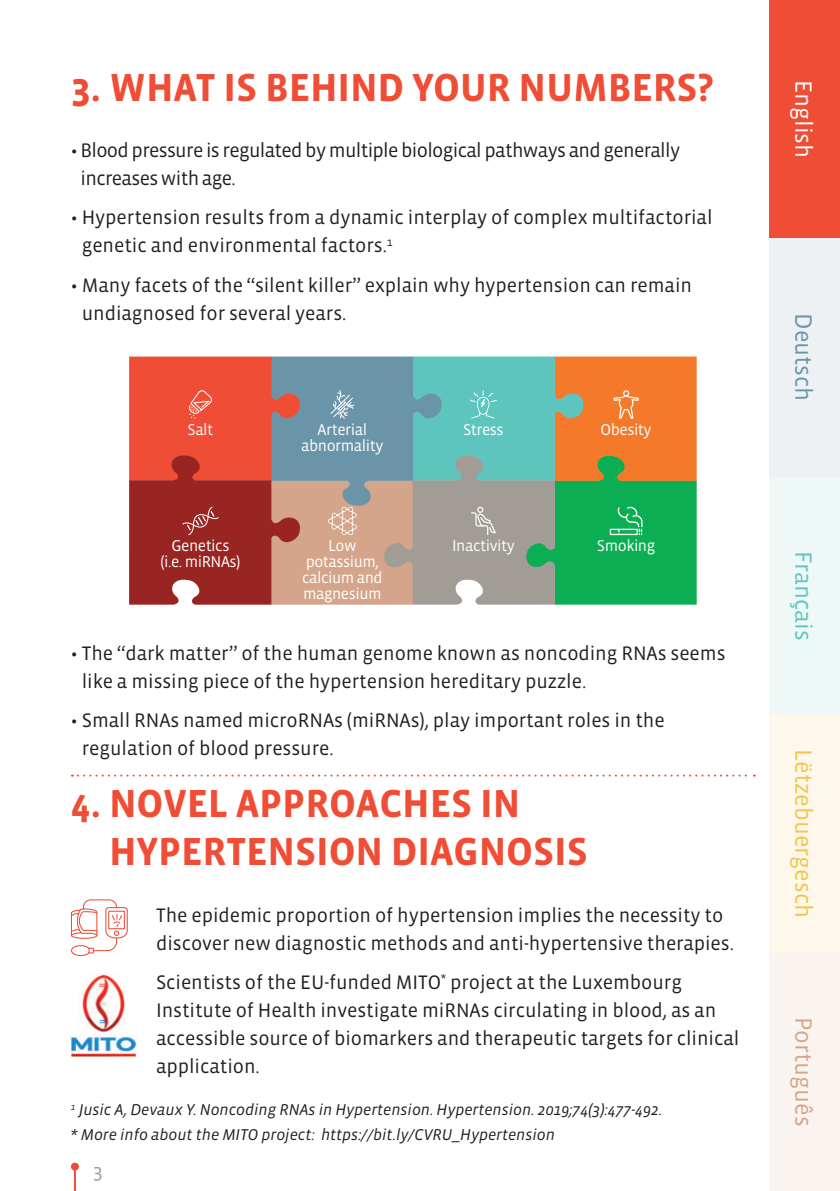
<style>
.page{position:relative;width:840px;height:1191px;background:#fff}
.page>*{position:absolute;margin:0;border:0;box-sizing:border-box;transform-origin:0 0}
.t1{font:700 40px/48px "Vista Sans";letter-spacing:-.005em;color:#ef4d35}
.t2{font:24px "Vista Sans";color:#f2c44a}
.t3{font:24px "Vista Sans";color:#d4a58a}
.t4{font:24px "Vista Sans";color:#5ec5be}
.t5{font:24px "Vista Sans";color:#fff}
.t6{font:24px "Vista Sans";color:#6a95a9}
.t7{font:20px/28px "Vista Sans";letter-spacing:-.005em;color:#231f20}
.t8{font:20px/28px "Vista Sans";letter-spacing:-.035em;color:#231f20}
.t9{font:20px "Vista Sans";color:#a29c97}
.t10{font:italic 16px/24.8px "Vista Sans";letter-spacing:-.005em;color:#231f20}
.t11{font:16px/16px "Vista Sans";letter-spacing:-.03em;color:#fff;text-align:center}
</style>
<div class="page">
<svg style="left:72px;top:774px;width:682px;height:2px"></svg>
<div style="left:768px;top:0;width:71px;height:238px;background:#ef4d35"></div>
<div style="left:768px;top:476px;width:71px;height:238px;background:#eef8f7"></div>
<div style="left:768px;top:952px;width:71px;height:239px;background:#faf4f0"></div>
<div style="left:768px;top:238px;width:71px;height:238px;background:#edf1f3"></div>
<div style="left:768px;top:714px;width:71px;height:238px;background:#fdf8eb"></div>
<svg style="left:71px;top:899px;width:57px;height:57px"></svg>
<img style="left:71px;top:974px;width:65px;height:83px">
<hr style="left:74px;top:1166px;width:2px;height:25px;background:#ef4d35">
<div style="left:71px;top:1162px;width:8px;height:8px;background:#ef4d35;border-radius:50%"></div>
<svg style="left:129px;top:356px;width:567px;height:248px;background:#98876d"></svg>
<h1 class="t1" style="left:71px;top:64px;width:644px">3. WHAT IS BEHIND YOUR NUMBERS?</h1>
<p class="t8" style="left:81px;top:137px;width:600px;text-indent:-10px">• Blood pressure is regulated by multiple biological pathways and generally increases with age.</p>
<p class="t7" style="left:82px;top:204px;width:632px;text-indent:-11px">• Hypertension results from a dynamic interplay of complex multifactorial genetic and environmental factors.<sup>1</sup></p>
<p class="t7" style="left:82px;top:271px;width:611px;text-indent:-11px">• Many facets of the ‘‘silent killer’’ explain why hypertension can remain undiagnosed for several years.</p>
<p class="t11" style="left:187px;top:421px;width:27px">Salt</p>
<p class="t11" style="left:301px;top:421px;width:84px">Arterial abnormality</p>
<p class="t11" style="left:463px;top:421px;width:42px">Stress</p>
<p class="t11" style="left:600px;top:421px;width:53px">Obesity</p>
<p class="t11" style="left:171px;top:538px;width:59px">Genetics</p>
<p class="t11" style="left:596px;top:538px;width:60px">Smoking</p>
<p class="t11" style="left:160px;top:554px;width:81px">(i.e. miRNAs)</p>
<p class="t11" style="left:452px;top:538px;width:64px">Inactivity</p>
<p class="t11" style="left:302px;top:538px;width:82px">Low potassium, calcium and magnesium</p>
<p class="t7" style="left:82px;top:639px;width:645px;text-indent:-11px">• The ‘‘dark matter’’ of the human genome known as noncoding RNAs seems like a missing piece of the hypertension hereditary puzzle.</p>
<p class="t7" style="left:82px;top:707px;width:584px;text-indent:-11px">• Small RNAs named microRNAs (miRNAs), play important roles in the regulation of blood pressure.</p>
<h1 class="t1" style="left:109px;top:780px;width:480px;text-indent:-38px">4. NOVEL APPROACHES IN<br>HYPERTENSION DIAGNOSIS</h1>
<p class="t7" style="left:156px;top:901px;width:579px">The epidemic proportion of hypertension implies the necessity to discover new diagnostic methods and anti-hypertensive therapies.</p>
<p class="t7" style="left:156px;top:968px;width:584px">Scientists of the EU-funded MITO<sup>*</sup> project at the Luxembourg Institute of Health investigate miRNAs circulating in blood, as an accessible source of biomarkers and therapeutic targets for clinical application.</p>
<p class="t10" style="left:71px;top:1097px;width:592px"><sup>1</sup> Jusic A, Devaux Y. Noncoding RNAs in Hypertension. Hypertension. 2019;74(3):477-492. * More info about the MITO project: https://bit.ly/CVRU_Hypertension</p>
<p class="t9" style="left:93px;top:1160px;width:11px">3</p>
<p class="t5" style="left:815px;top:80px;width:80px;rotate:90deg">English</p>
<p class="t6" style="left:815px;top:313px;width:90px;rotate:90deg">Deutsch</p>
<p class="t4" style="left:815px;top:550px;width:91px;rotate:90deg">Français</p>
<p class="t2" style="left:815px;top:749px;width:170px;rotate:90deg">Lëtzebuergesch</p>
<p class="t3" style="left:815px;top:1017px;width:111px;rotate:90deg">Português</p>
</div>
